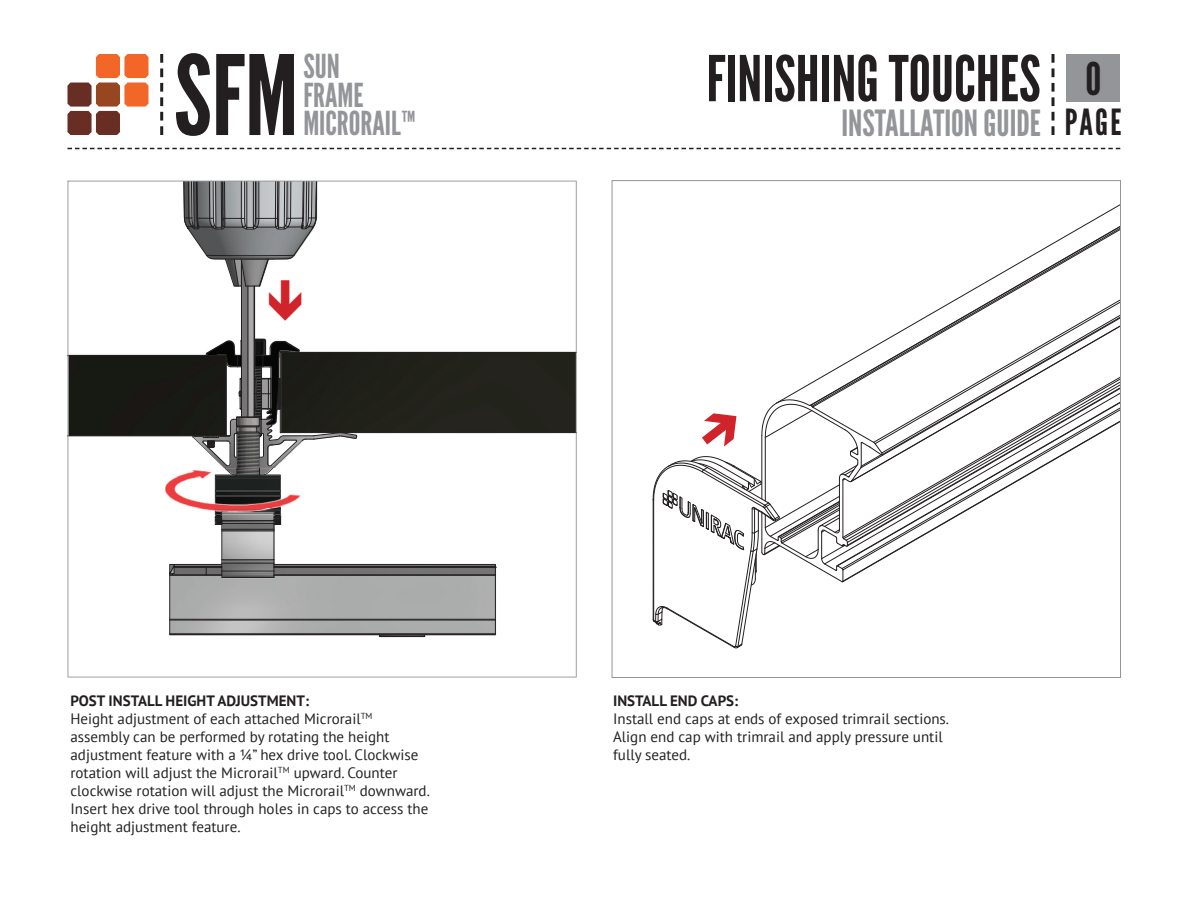
<style>
.page{position:relative;width:1188px;height:918px;background:#fff}
.page>*{position:absolute;margin:0;border:0;box-sizing:border-box;transform-origin:0 0}
.t1{font:110.25px "League Gothic";color:#231f20}
.t2{font:63px "League Gothic";color:#231f20}
.t3{font:36px "League Gothic";color:#939598}
.t4{font:33px/28.5px "League Gothic";color:#939598}
.t5{font:15px/18px "PT Sans";color:#231f20}
.t6{font:700 15px "PT Sans";color:#231f20}
.t7{font:7.2px "Tahoma";letter-spacing:-.01em;color:#040503}
.s1{font-size:45px}
.s2{color:#231f20}
.s3{font-weight:700}
</style>
<div class="page">
<svg style="left:1052px;top:54px;width:2px;height:81px"></svg>
<svg style="left:160px;top:54px;width:3px;height:81px"></svg>
<svg style="left:68px;top:148px;width:1052px;height:1px"></svg>
<svg style="left:68px;top:54px;width:81px;height:81px"></svg>
<div style="left:1066px;top:54px;width:54px;height:48px;background:#939598"></div>
<svg style="left:68px;top:181px;width:509px;height:497px"></svg>
<svg style="left:883px;top:406px;width:236px;height:153px"></svg>
<svg style="left:810px;top:205px;width:309px;height:201px"></svg>
<svg style="left:68px;top:339px;width:508px;height:239px"></svg>
<svg style="left:183px;top:181px;width:134px;height:140px"></svg>
<svg style="left:652px;top:399px;width:231px;height:250px"></svg>
<h1 class="t1" style="left:174px;top:32px;width:126px">SFM</h1>
<h3 class="t4" style="left:303px;top:53px;width:114px">SUN<br>FRAME<br>MICRORAIL™</h3>
<h2 class="t2" style="left:706px;top:43px;width:396px">FINISHING TOUCHES <span class="s1">O</span></h2>
<h3 class="t3" style="left:841px;top:102px;width:282px">INSTALLATION GUIDE <span class="s2">PAGE</span></h3>
<p class="t5" style="left:70px;top:691px;width:361px"><span class="s3">POST INSTALL HEIGHT ADJUSTMENT:<br></span>Height adjustment of each attached Microrail<sup>TM </sup>assembly can be performed by rotating the height adjustment feature with a ¼” hex drive tool. Clockwise rotation will adjust the Microrail<sup>TM</sup> upward. Counter clockwise rotation will adjust the Microrail<sup>TM</sup> downward.<br>Insert hex drive tool through holes in caps to access the height adjustment feature.</p>
<p class="t6" style="left:613px;top:690px;width:127px">INSTALL END CAPS:</p>
<p class="t5" style="left:613px;top:709px;width:338px">Install end caps at ends of exposed trimrail sections.<br>Align end cap with trimrail and apply pressure until fully seated.</p>
<p class="t7" style="left:374px;top:768px;width:45px">SECTION C-C</p>
</div>
